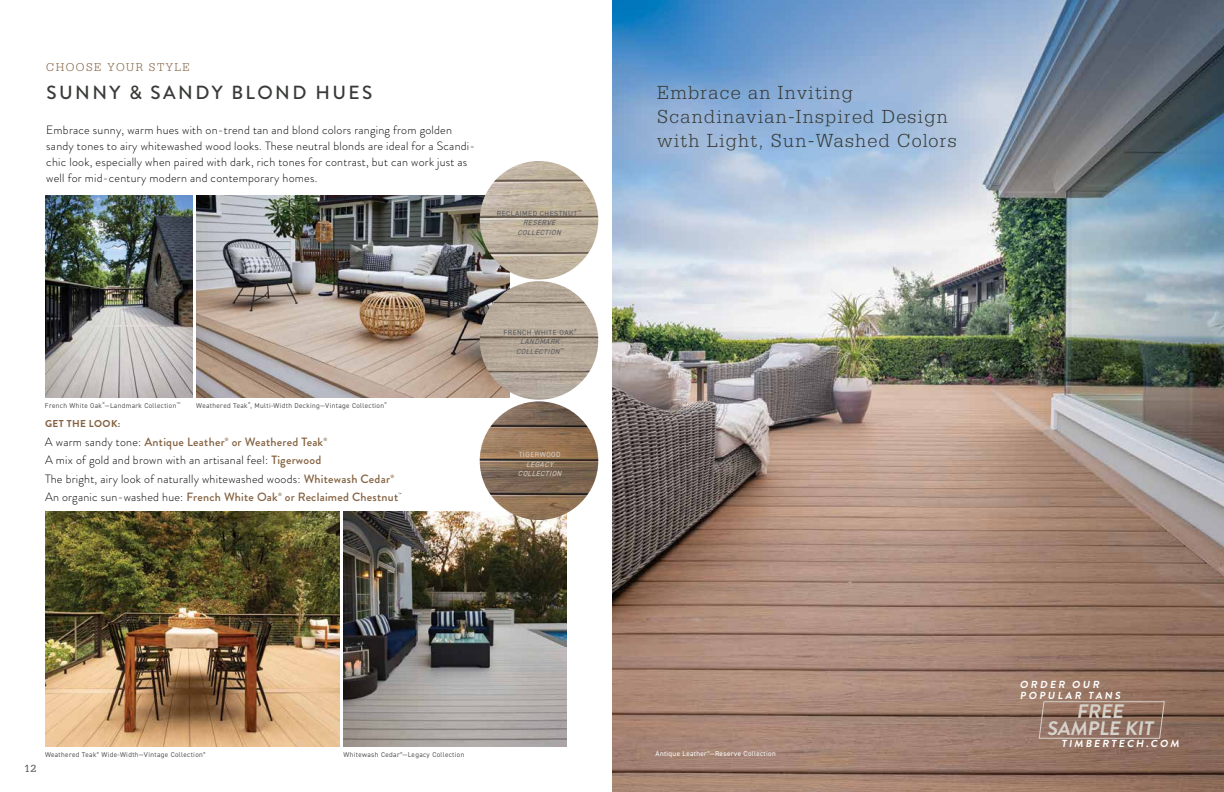
<style>
.page{position:relative;width:1224px;height:792px;background:#fff}
.page>*{position:absolute;margin:0;border:0;box-sizing:border-box;transform-origin:0 0}
.t1{font:300 20px/24px "Serifa Std";letter-spacing:.06em;color:#373a36}
.t2{font:700 19.5px/16.9px "Brandon Grotesque";color:#d6d1ca;text-align:center}
.t3{font:500 19px "Brandon Grotesque";letter-spacing:.13em;color:#373a36}
.t4{font:300 12px/16px "Brandon Grotesque";letter-spacing:.02em;color:#000}
.t5{font:500 12px "Brandon Grotesque";letter-spacing:.02em;color:#836140}
.t6{font:300 12px "Serifa Std";letter-spacing:.12em;color:#836140}
.t7{font:11px "Serifa Std";color:#58595b}
.t8{font:700 10.2px/10.7px "Brandon Grotesque";color:#fff}
.t9{font:700 10px "Brandon Grotesque";letter-spacing:.04em;color:#836140}
.t10{font:7.4px/9.5px "DIN2014";letter-spacing:.06em;color:#58595b;text-align:center}
.t11{font:italic 7.4px/9.5px "DIN2014";color:#58595b;text-align:center}
.t12{font:italic 7.4px/9.5px "DIN2014";color:#d6d1ca;text-align:center}
.t13{font:7.4px "DIN2014";letter-spacing:.06em;color:#d6d1ca}
.t14{font:7px "DIN2014";letter-spacing:.05em;color:#58595b}
.t15{font:7px "DIN2014";letter-spacing:.05em;color:#fff}
.t16{font:500 4.7px "Brandon Grotesque";color:#836140}
.s1{font-style:italic}
.s2{font-weight:500;color:#836140}
.s3{font-style:normal}
</style>
<div class="page">
<img style="left:45px;top:512px;width:295px;height:235px">
<img style="left:612px;top:0;width:612px;height:792px">
<img style="left:196px;top:196px;width:313px;height:201px">
<img style="left:45px;top:196px;width:148px;height:201px">
<img style="left:344px;top:512px;width:223px;height:235px">
<img style="left:480px;top:161px;width:118px;height:119px;border-radius:59px">
<img style="left:480px;top:281px;width:118px;height:119px;border-radius:59px">
<img style="left:480px;top:401px;width:118px;height:119px;border-radius:59px">
<svg style="left:1039px;top:701px;width:126px;height:38px;background:#927364"></svg>
<p class="t6" style="left:46px;top:60px;width:145px">CHOOSE YOUR STYLE</p>
<h3 class="t3" style="left:46px;top:80px;width:327px">SUNNY &amp; SANDY BLOND HUES</h3>
<h1 class="t1" style="left:657px;top:81px;width:301px">Embrace an Inviting<br>Scandinavian-Inspired Design with Light, Sun-Washed Colors</h1>
<p class="t4" style="left:46px;top:122px;width:430px">Embrace sunny, warm hues with on-trend tan and blond colors ranging from golden sandy tones to airy whitewashed wood looks. These neutral blonds are ideal for a Scandi&shy;chic look, especially when paired with dark, rich tones for contrast, but can work just as well for mid-century modern and contemporary homes.</p>
<p class="t10" style="left:497px;top:208px;width:86px">RECLAIMED CHESTNUT<sup>™<br></sup><span class="s1">RESERVE<br>COLLECTION</span></p>
<p class="t14" style="left:45px;top:401px;width:137px">French White Oak<sup>®</sup>—Landmark Collection<sup>™</sup></p>
<p class="t14" style="left:196px;top:401px;width:192px">Weathered Teak<sup>®</sup>, Multi-Width Decking—Vintage Collection<sup>®</sup></p>
<p class="t9" style="left:45px;top:417px;width:77px">GET THE LOOK:</p>
<p class="t4" style="left:45px;top:434px;width:181px">A warm sandy tone: <span class="s2">Antique Leather</span></p>
<p class="t16" style="left:225px;top:436px;width:5px">®</p>
<p class="t5" style="left:232px;top:433px;width:93px">or Weathered Teak</p>
<p class="t16" style="left:323px;top:436px;width:5px">®</p>
<p class="t4" style="left:45px;top:451px;width:347px;line-height:18.5px">A mix of gold and brown with an artisanal feel: <span class="s2">Tigerwood<br></span>The bright, airy look of naturally whitewashed woods: <span class="s2">Whitewash Cedar</span></p>
<p class="t16" style="left:390px;top:473px;width:5px">®</p>
<p class="t4" style="left:45px;top:489px;width:234px">An organic sun-washed hue: <span class="s2">French White Oak</span></p>
<p class="t16" style="left:278px;top:492px;width:5px">®</p>
<p class="t5" style="left:285px;top:489px;width:115px">or Reclaimed Chestnut</p>
<p class="t16" style="left:398px;top:492px;width:5px">™</p>
<p class="t11" style="left:503px;top:327px;width:75px"><span class="s3">FRENCH WHITE OAK</span><sup>®<br></sup>LANDMARK<br>COLLECTION<sup>™</sup></p>
<p class="t13" style="left:519px;top:450px;width:43px">TIGERWOOD</p>
<p class="t12" style="left:518px;top:459px;width:47px">LEGACY<br>COLLECTION</p>
<p class="t7" style="left:24px;top:763px;width:14px">12</p>
<p class="t14" style="left:45px;top:750px;width:162px">Weathered Teak<sup>®</sup> Wide-Width—Vintage Collection<sup>®</sup></p>
<p class="t14" style="left:344px;top:750px;width:122px">Whitewash Cedar<sup>®</sup>—Legacy Collection</p>
<p class="t15" style="left:656px;top:750px;width:122px">Antique Leather<sup>®</sup>—Reserve Collection</p>
<p class="t8" style="left:1020px;top:679px;width:104px">ORDER OUR<br>POPULAR TANS</p>
<h2 class="t2" style="left:1047px;top:704px;width:112px">FREE<br>SAMPLE KIT</h2>
<p class="t8" style="left:1061px;top:738px;width:121px">TIMBERTECH.COM</p>
</div>
